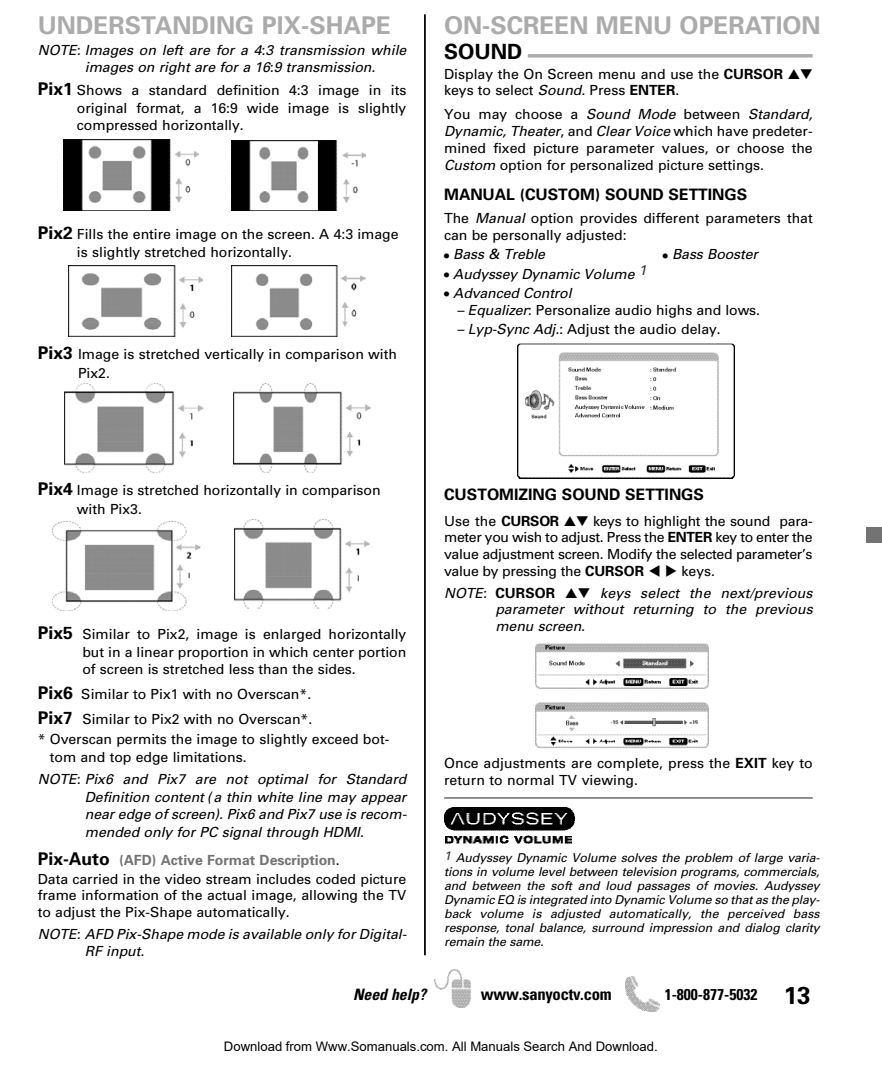
<style>
.page{position:relative;width:882px;height:1071px;background:#fff}
.page>*{position:absolute;margin:0;border:0;box-sizing:border-box;transform-origin:0 0}
.t1{font:700 24.5px "Univers";color:#ababab}
.t2{font:700 21px "Univers";color:#000}
.t3{font:700 condensed 16.62px "Univers";letter-spacing:-.015em;color:#000}
.t4{font:700 15.75px "Univers";color:#000}
.t5{font:700 condensed 15.75px "Univers";color:#000}
.t6{font:italic 700 condensed 15.75px "Univers";color:#000}
.t7{font:14px/16.8px "Univers";color:#000}
.t8{font:italic 14px/17.5px "Univers";color:#000}
.t9{font:13.12px "Arial";color:#000}
.t10{font:italic 12.25px/14px "Univers";letter-spacing:-.01em;color:#000;text-align:justify}
.s1{font-weight:700}
.s2{font-style:italic}
.s3{font-style:normal}
.s4{font-weight:700;font-size:17.5px}
.s5{font-weight:700;color:#737373}
.s6{font-weight:700;font-style:normal}
.s7{font-stretch:normal;font-size:24.5px}
</style>
<div class="page">
<img style="left:435px;top:969px;width:36px;height:39px">
<img style="left:625px;top:976px;width:35px;height:35px">
<div style="left:867px;top:528px;width:15px;height:15px;background:#737373"></div>
<svg style="left:64px;top:139px;width:107px;height:1px"></svg>
<img style="left:64px;top:140px;width:135px;height:71px">
<svg style="left:231px;top:210px;width:107px;height:1px"></svg>
<img style="left:231px;top:140px;width:135px;height:57px">
<img style="left:231px;top:197px;width:119px;height:13px">
<img style="left:68px;top:265px;width:135px;height:58px">
<img style="left:68px;top:323px;width:118px;height:14px">
<img style="left:231px;top:265px;width:135px;height:58px">
<img style="left:231px;top:323px;width:117px;height:14px">
<img style="left:65px;top:383px;width:138px;height:90px">
<img style="left:234px;top:383px;width:137px;height:90px">
<img style="left:53px;top:521px;width:147px;height:52px">
<img style="left:53px;top:573px;width:137px;height:38px">
<img style="left:235px;top:520px;width:135px;height:89px">
<img style="left:517px;top:344px;width:217px;height:66px">
<img style="left:517px;top:410px;width:217px;height:69px">
<img style="left:444px;top:807px;width:130px;height:37px">
<img style="left:536px;top:644px;width:173px;height:99px">
<img style="left:536px;top:743px;width:173px;height:5px">
<hr style="left:444px;top:797px;width:369px;height:2px;background:#808080">
<hr style="left:424px;top:14px;width:2px;height:941px;background:#000">
<svg style="left:528px;top:54px;width:285px;height:4px"></svg>
<h1 class="t1" style="left:444px;top:16px;width:378px">ON-SCREEN MENU OPERATION</h1>
<p class="t7" style="left:444px;top:67px;width:370px;line-height:16.3px">Display the On Screen menu and use the <span class="s1">CURSOR</span> ▲▼ keys to select <span class="s2">Sound.</span> Press <span class="s1">ENTER</span>.</p>
<p class="t7" style="left:444px;top:107px;width:370px;text-align:justify">You may choose a <span class="s2">Sound Mode</span> between <span class="s2">Standard, Dynamic, Theater</span>, and <span class="s2">Clear Voice</span> which have predeter&shy;mined fixed picture parameter values, or choose the <span class="s2">Custom</span> option for personalized picture settings.</p>
<p class="t4" style="left:444px;top:189px;width:305px">MANUAL (CUSTOM) SOUND SETTINGS</p>
<p class="t7" style="left:444px;top:211px;width:370px">The <span class="s2">Manual</span> option provides different parameters that can be personally adjusted:</p>
<p class="t8" style="left:444px;top:247px;width:102px"><span class="s3">•</span> Bass &amp; Treble</p>
<p class="t8" style="left:663px;top:247px;width:97px"><span class="s3">•</span> Bass Booster</p>
<p class="t8" style="left:444px;top:266px;width:204px"><span class="s3">•</span> Audyssey Dynamic Volume <sup>1</sup></p>
<p class="t8" style="left:444px;top:285px;width:129px"><span class="s3">•</span> Advanced Control</p>
<p class="t7" style="left:457px;top:303px;width:305px"><span class="s2">– Equalizer:</span> Personalize audio highs and lows.</p>
<p class="t7" style="left:457px;top:322px;width:266px"><span class="s2">– Lyp-Sync Adj.:</span> Adjust the audio delay.</p>
<h1 class="t1" style="left:38px;top:17px;width:355px">UNDERSTANDING PIX-SHAPE</h1>
<p class="t8" style="left:85px;top:43px;width:323px;line-height:16.8px;text-indent:-47px">NOTE: Images on left are for a 4:3 transmission while images on right are for a 16:9 transmission.</p>
<h2 class="t2" style="left:444px;top:44px;width:80px">SOUND</h2>
<p class="t7" style="left:38px;top:82px;width:370px;line-height:18.6px;text-align:right"><span class="s4">Pix1</span> Shows a standard definition 4:3 image in its original format, a 16:9 wide image is slightly</p>
<p class="t7" style="left:77px;top:118px;width:168px">compressed horizontally.</p>
<p class="t7" style="left:77px;top:226px;width:323px;line-height:18.6px;text-indent:-39px"><span class="s4">Pix2</span> Fills the entire image on the screen. A 4:3 image is slightly stretched horizontally.</p>
<p class="t7" style="left:78px;top:346px;width:320px;line-height:18.6px;text-indent:-40px"><span class="s4">Pix3</span> Image is stretched vertically in comparison with<br>Pix2.</p>
<p class="t7" style="left:77px;top:482px;width:305px;line-height:18.6px;text-indent:-39px"><span class="s4">Pix4</span> Image is stretched horizontally in comparison with Pix3.</p>
<p class="t7" style="left:38px;top:626px;width:370px;line-height:18.6px;text-align:right"><span class="s4">Pix5</span> Similar to Pix2, image is enlarged horizontally but in a linear proportion in which center portion</p>
<p class="t7" style="left:38px;top:658px;width:320px;line-height:25px;text-indent:45px">of screen is stretched less than the sides.<br><span class="s4">Pix6</span> Similar to Pix1 with no Overscan*.<br><span class="s4">Pix7</span> Similar to Pix2 with no Overscan*.</p>
<p class="t7" style="left:50px;top:732px;width:341px;line-height:17.5px;text-indent:-12px">* Overscan permits the image to slightly exceed bot&shy;tom and top edge limitations.</p>
<p class="t8" style="left:85px;top:772px;width:323px;text-align:justify;text-indent:-47px">NOTE: Pix6 and Pix7 are not optimal for Standard Definition content (a thin white line may appear near edge of screen). Pix6 and Pix7 use is recom&shy;mended only for PC signal through HDMI.</p>
<p class="t7" style="left:38px;top:852px;width:370px;line-height:18.6px"><span class="s4">Pix-Auto</span> <span class="s5">(AFD) Active Format Description</span>.<br>Data carried in the video stream includes coded picture</p>
<p class="t7" style="left:38px;top:888px;width:370px">frame information of the actual image, allowing the TV to adjust the Pix-Shape automatically.</p>
<p class="t8" style="left:85px;top:927px;width:323px;line-height:16.8px;text-indent:-47px">NOTE: AFD Pix-Shape mode is available only for Digital-<br>RF input.</p>
<p class="t4" style="left:444px;top:488px;width:261px">CUSTOMIZING SOUND SETTINGS</p>
<p class="t7" style="left:444px;top:513px;width:370px;text-align:justify">Use the <span class="s1">CURSOR</span> ▲▼ keys to highlight the sound para&shy;meter you wish to adjust. Press the <span class="s1">ENTER</span> key to enter the value adjustment screen. Modify the selected parameter’s value by pressing the <span class="s1">CURSOR</span></p>
<p class="t8" style="left:444px;top:562px;width:370px;line-height:21.7px;text-indent:237px"><span class="s3">keys.<br></span>NOTE: <span class="s6">CURSOR</span> ▲▼ keys select the next/previous</p>
<p class="t8" style="left:495px;top:602px;width:319px;line-height:16.8px">parameter without returning to the previous menu screen.</p>
<p class="t7" style="left:444px;top:756px;width:370px">Once adjustments are complete, press the <span class="s1">EXIT</span> key to return to normal TV viewing.</p>
<p class="t10" style="left:444px;top:852px;width:377px"><sup>1</sup> Audyssey Dynamic Volume solves the problem of large varia&shy;tions in volume level between television programs, commercials, and between the soft and loud passages of movies. Audyssey Dynamic EQ is integrated into Dynamic Volume so that as the play&shy;back volume is adjusted automatically, the perceived bass response, tonal balance, surround impression and dialog clarity remain the same.</p>
<p class="t6" style="left:353px;top:989px;width:74px">Need help?</p>
<p class="t3" style="left:481px;top:988px;width:133px">www.sanyoctv.com</p>
<p class="t5" style="left:665px;top:989px;width:147px">1-800-877-5032 <span class="s7">13</span></p>
<p class="t9" style="left:224px;top:1039px;width:435px">Download from Www.Somanuals.com. All Manuals Search And Download.</p>
</div>
